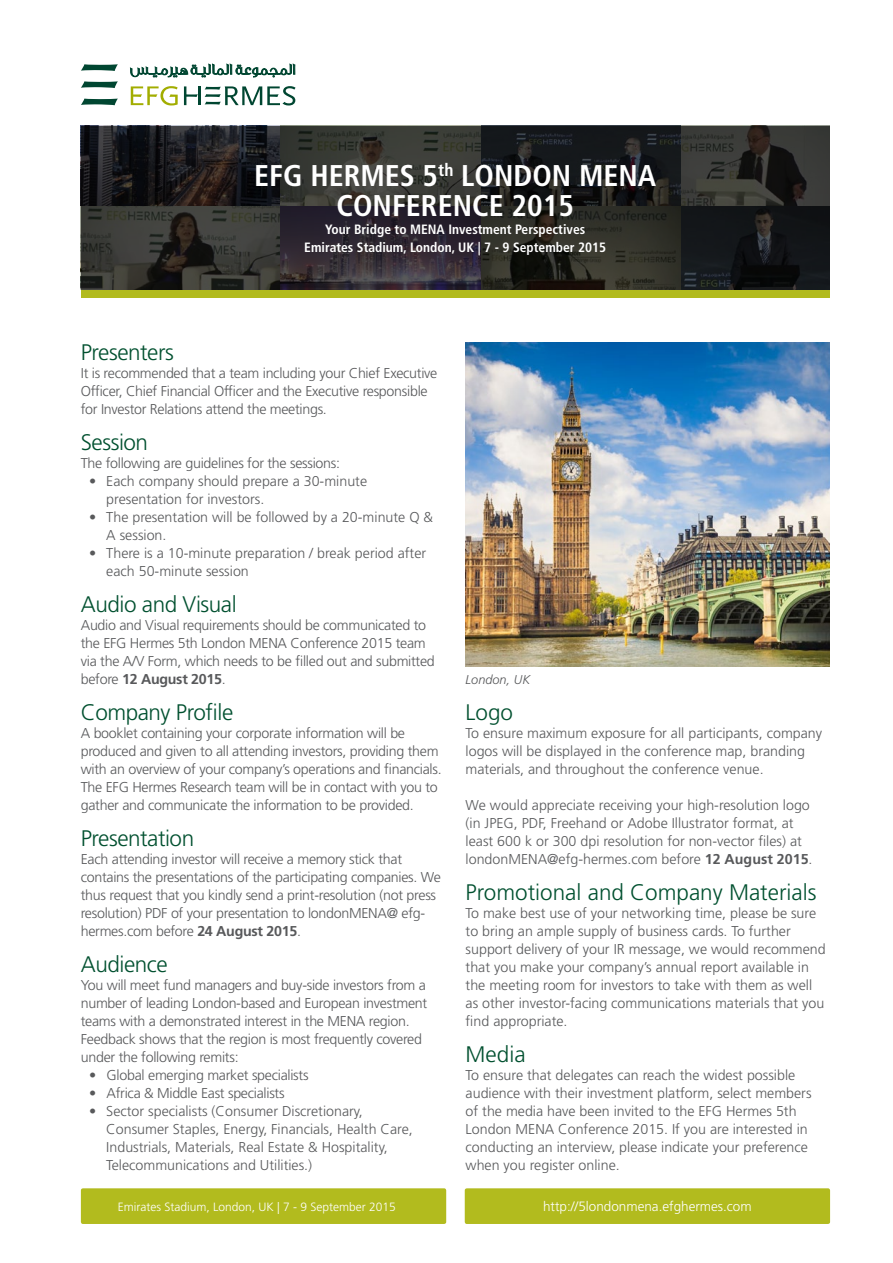
<style>
.page{position:relative;width:893px;height:1263px;background:#fff}
.page>*{position:absolute;margin:0;border:0;box-sizing:border-box;transform-origin:0 0}
.t1{font:700 condensed 30px/30px "Frutiger LT Std";color:#fff;text-align:center}
.t2{font:300 22.5px "Frutiger LT Std";letter-spacing:-.02em;color:#00502f}
.t3{font:300 22.5px "Frutiger LT Std";color:#00502f}
.t4{font:300 14.25px/18px "Frutiger LT Std";color:#58595b}
.t5{font:300 14.25px/18px "Frutiger LT Std";letter-spacing:-.02em;color:#58595b}
.t6{font:700 condensed 13.5px/18px "Frutiger LT Std";color:#fff;text-align:center}
.t7{font:300 13.5px "Frutiger LT Std";color:#fff}
.t8{font:italic 300 12.75px "Frutiger LT Std";color:#58595b}
.t9{font:300 12px "Frutiger LT Std";color:#fff}
.s1{font-weight:700}
</style>
<div class="page">
<div style="left:81px;top:1188px;width:365px;height:36px;background:#b2bb1e;border-radius:2px"></div>
<div style="left:465px;top:1188px;width:365px;height:36px;background:#b2bb1e;border-radius:2px"></div>
<svg style="left:81px;top:99px;width:37px;height:6px"></svg>
<svg style="left:81px;top:64px;width:37px;height:7px"></svg>
<svg style="left:81px;top:81px;width:37px;height:7px"></svg>
<svg style="left:130px;top:63px;width:166px;height:63px"></svg>
<svg style="left:81px;top:126px;width:748px;height:164px;background:#282827"></svg>
<div style="left:81px;top:290px;width:748px;height:8px;background:#b2bb1e"></div>
<img style="left:466px;top:342px;width:363px;height:324px">
<h1 class="t1" style="left:254px;top:161px;width:404px">EFG HERMES 5<sup>th</sup> LONDON MENA<br>CONFERENCE 2015</h1>
<p class="t6" style="left:304px;top:221px;width:303px">Your Bridge to MENA Investment Perspectives<br>Emirates Stadium, London, UK | 7 - 9 September 2015</p>
<h2 class="t2" style="left:81px;top:340px;width:95px">Presenters</h2>
<p class="t5" style="left:81px;top:364px;width:358px">It is recommended that a team including your Chief Executive<br>Officer, Chief Financial Officer and the Executive responsible for Investor Relations attend the meetings.</p>
<h2 class="t2" style="left:81px;top:430px;width:69px">Session</h2>
<p class="t5" style="left:81px;top:454px;width:261px">The following are guidelines for the sessions:</p>
<p class="t4" style="left:106px;top:472px;width:262px;text-indent:-17px">• Each company should prepare a 30-minute presentation for investors.</p>
<p class="t4" style="left:106px;top:508px;width:328px;text-indent:-17px">• The presentation will be followed by a 20-minute Q &amp;<br>A session.</p>
<p class="t4" style="left:106px;top:544px;width:321px;text-indent:-17px">• There is a 10-minute preparation / break period after each 50-minute session</p>
<h2 class="t2" style="left:81px;top:592px;width:157px">Audio and Visual</h2>
<p class="t5" style="left:81px;top:616px;width:356px">Audio and Visual requirements should be communicated to the EFG Hermes 5th London MENA Conference 2015 team via the A/V Form, which needs to be filled out and submitted before <span class="s1">12 August 2015</span>.</p>
<h2 class="t2" style="left:81px;top:700px;width:154px">Company Profile</h2>
<p class="t5" style="left:81px;top:724px;width:362px">A booklet containing your corporate information will be produced and given to all attending investors, providing them with an overview of your company’s operations and financials.<br>The EFG Hermes Research team will be in contact with you to gather and communicate the information to be provided.</p>
<h2 class="t2" style="left:81px;top:826px;width:115px">Presentation</h2>
<p class="t5" style="left:81px;top:850px;width:362px">Each attending investor will receive a memory stick that contains the presentations of the participating companies. We thus request that you kindly send a print-resolution (not press resolution) PDF of your presentation to londonMENA@ efg&shy;hermes.com before <span class="s1">24 August 2015</span>.</p>
<h2 class="t2" style="left:81px;top:952px;width:88px">Audience</h2>
<p class="t5" style="left:81px;top:976px;width:348px">You will meet fund managers and buy-side investors from a number of leading London-based and European investment teams with a demonstrated interest in the MENA region.<br>Feedback shows that the region is most frequently covered under the following remits:</p>
<p class="t5" style="left:89px;top:1066px;width:221px">• Global emerging market specialists</p>
<p class="t5" style="left:89px;top:1084px;width:197px">• Africa &amp; Middle East specialists</p>
<p class="t4" style="left:106px;top:1102px;width:308px;text-indent:-17px">• Sector specialists (Consumer Discretionary, Consumer Staples, Energy, Financials, Health Care, Industrials, Materials, Real Estate &amp; Hospitality, Telecommunications and Utilities.)</p>
<p class="t8" style="left:466px;top:672px;width:66px">London, UK</p>
<h2 class="t2" style="left:466px;top:700px;width:49px">Logo</h2>
<p class="t4" style="left:466px;top:724px;width:358px">To ensure maximum exposure for all participants, company logos will be displayed in the conference map, branding materials, and throughout the conference venue.</p>
<p class="t4" style="left:466px;top:796px;width:348px">We would appreciate receiving your high-resolution logo (in JPEG, PDF, Freehand or Adobe Illustrator format, at least 600 k or 300 dpi resolution for non-vector files) at londonMENA@efg-hermes.com before <span class="s1">12 August 2015</span>.</p>
<h2 class="t3" style="left:466px;top:880px;width:352px">Promotional and Company Materials</h2>
<p class="t4" style="left:466px;top:904px;width:362px">To make best use of your networking time, please be sure to bring an ample supply of business cards. To further support delivery of your IR message, we would recommend that you make your company’s annual report available in the meeting room for investors to take with them as well as other investor-facing communications materials that you find appropriate.</p>
<h2 class="t2" style="left:466px;top:1042px;width:62px">Media</h2>
<p class="t4" style="left:466px;top:1066px;width:347px">To ensure that delegates can reach the widest possible audience with their investment platform, select members of the media have been invited to the EFG Hermes 5th London MENA Conference 2015. If you are interested in conducting an interview, please indicate your preference when you register online.</p>
<p class="t9" style="left:118px;top:1200px;width:280px">Emirates Stadium, London, UK | 7 - 9 September 2015</p>
<p class="t7" style="left:543px;top:1199px;width:210px">http://5londonmena.efghermes.com</p>
</div>
